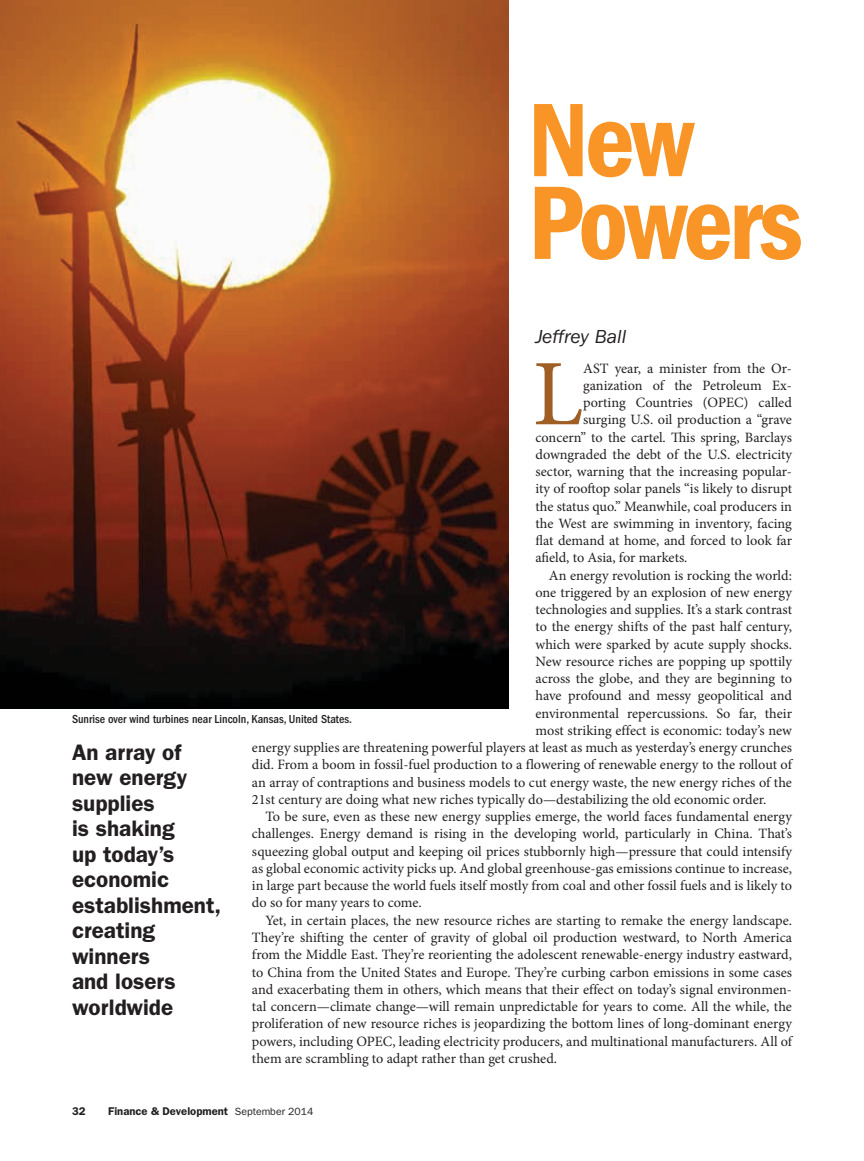
<style>
.page{position:relative;width:864px;height:1161px;background:#fff}
.page>*{position:absolute;margin:0;border:0;box-sizing:border-box;transform-origin:0 0}
.t1{font:108.15px/82.8px "ITC Franklin Gothic Std Dm Cd";letter-spacing:-.035em;color:#f89526}
.t2{font:93.9px "Minion Pro";color:#9f5e24}
.t3{font:600 22.5px/25.5px "ITC Franklin Gothic Std";color:#231f20}
.t4{font:italic 19.5px "ITC Franklin Gothic Std";color:#231f20}
.t5{font:14.25px "Minion Pro";color:#231f20}
.t6{font:500 condensed 12px "ITC Franklin Gothic Std";color:#231f20}
.t7{font:600 11.25px "ITC Franklin Gothic Std";color:#231f20}
.s1{font-weight:400;font-size:10.5px}
</style>
<div class="page">
<img style="left:0;top:0;width:508px;height:709px">
<h1 class="t1" style="left:528px;top:99px;width:276px">New<br>Powers</h1>
<h3 class="t4" style="left:536px;top:325px;width:92px">Jeffrey Ball</h3>
<h2 class="t2" style="left:533px;top:331px;width:52px">L</h2>
<p class="t5" style="left:583px;top:358px;width:210px">AST year, a minister from the Or-</p>
<p class="t5" style="left:583px;top:376px;width:210px">ganization of the Petroleum Ex-</p>
<p class="t5" style="left:583px;top:393px;width:210px">porting Countries (OPEC) called</p>
<p class="t5" style="left:583px;top:410px;width:210px">surging U.S. oil production a “grave</p>
<p class="t5" style="left:536px;top:427px;width:258px">concern” to the cartel. This spring, Barclays</p>
<p class="t5" style="left:536px;top:445px;width:258px">downgraded the debt of the U.S. electricity</p>
<p class="t5" style="left:536px;top:462px;width:258px">sector, warning that the increasing popular-</p>
<p class="t5" style="left:536px;top:479px;width:258px">ity of rooftop solar panels “is likely to disrupt</p>
<p class="t5" style="left:536px;top:496px;width:258px">the status quo.” Meanwhile, coal producers in</p>
<p class="t5" style="left:536px;top:514px;width:258px">the West are swimming in inventory, facing</p>
<p class="t5" style="left:536px;top:531px;width:258px">flat demand at home, and forced to look far</p>
<p class="t5" style="left:536px;top:548px;width:154px">afield, to Asia, for markets.</p>
<p class="t5" style="left:549px;top:566px;width:244px">An energy revolution is rocking the world:</p>
<p class="t5" style="left:535px;top:583px;width:258px">one triggered by an explosion of new energy</p>
<p class="t5" style="left:535px;top:600px;width:258px">technologies and supplies. It’s a stark contrast</p>
<p class="t5" style="left:535px;top:617px;width:258px">to the energy shifts of the past half century,</p>
<p class="t5" style="left:535px;top:635px;width:258px">which were sparked by acute supply shocks.</p>
<p class="t5" style="left:535px;top:652px;width:258px">New resource riches are popping up spottily</p>
<p class="t5" style="left:535px;top:669px;width:258px">across the globe, and they are beginning to</p>
<p class="t5" style="left:535px;top:686px;width:258px">have profound and messy geopolitical and</p>
<p class="t5" style="left:535px;top:704px;width:258px">environmental repercussions. So far, their</p>
<p class="t5" style="left:535px;top:721px;width:258px">most striking effect is economic: today’s new</p>
<p class="t5" style="left:252px;top:738px;width:542px">energy supplies are threatening powerful players at least as much as yesterday’s energy crunches</p>
<p class="t5" style="left:252px;top:755px;width:541px">did. From a boom in fossil-fuel production to a flowering of renewable energy to the rollout of</p>
<p class="t5" style="left:252px;top:773px;width:541px">an array of contraptions and business models to cut energy waste, the new energy riches of the</p>
<p class="t5" style="left:252px;top:790px;width:516px">21st century are doing what new riches typically do—destabilizing the old economic order.</p>
<p class="t5" style="left:265px;top:807px;width:528px">To be sure, even as these new energy supplies emerge, the world faces fundamental energy</p>
<p class="t5" style="left:252px;top:824px;width:541px">challenges. Energy demand is rising in the developing world, particularly in China. That’s</p>
<p class="t5" style="left:252px;top:842px;width:542px">squeezing global output and keeping oil prices stubbornly high—pressure that could intensify</p>
<p class="t5" style="left:252px;top:859px;width:542px">as global economic activity picks up. And global greenhouse-gas emissions continue to increase,</p>
<p class="t5" style="left:252px;top:876px;width:541px">in large part because the world fuels itself mostly from coal and other fossil fuels and is likely to</p>
<p class="t5" style="left:252px;top:893px;width:171px">do so for many years to come.</p>
<p class="t5" style="left:265px;top:911px;width:528px">Yet, in certain places, the new resource riches are starting to remake the energy landscape.</p>
<p class="t5" style="left:252px;top:928px;width:542px">They’re shifting the center of gravity of global oil production westward, to North America</p>
<p class="t5" style="left:252px;top:945px;width:541px">from the Middle East. They’re reorienting the adolescent renewable-energy industry eastward,</p>
<p class="t5" style="left:252px;top:962px;width:542px">to China from the United States and Europe. They’re curbing carbon emissions in some cases</p>
<p class="t5" style="left:252px;top:980px;width:541px">and exacerbating them in others, which means that their effect on today’s signal environmen-</p>
<p class="t5" style="left:252px;top:997px;width:541px">tal concern—climate change—will remain unpredictable for years to come. All the while, the</p>
<p class="t5" style="left:252px;top:1014px;width:542px">proliferation of new resource riches is jeopardizing the bottom lines of long-dominant energy</p>
<p class="t5" style="left:252px;top:1031px;width:542px">powers, including OPEC, leading electricity producers, and multinational manufacturers. All of</p>
<p class="t5" style="left:252px;top:1049px;width:307px">them are scrambling to adapt rather than get crushed.</p>
<p class="t6" style="left:72px;top:713px;width:282px">Sunrise over wind turbines near Lincoln, Kansas, United States.</p>
<h3 class="t3" style="left:72px;top:739px;width:151px">An array of new energy supplies<br>is shaking<br>up today’s economic establishment, creating winners<br>and losers worldwide</h3>
<p class="t7" style="left:72px;top:1104px;width:15px">32</p>
<p class="t7" style="left:108px;top:1104px;width:207px">Finance &amp; Development <span class="s1">September 2014</span></p>
</div>
